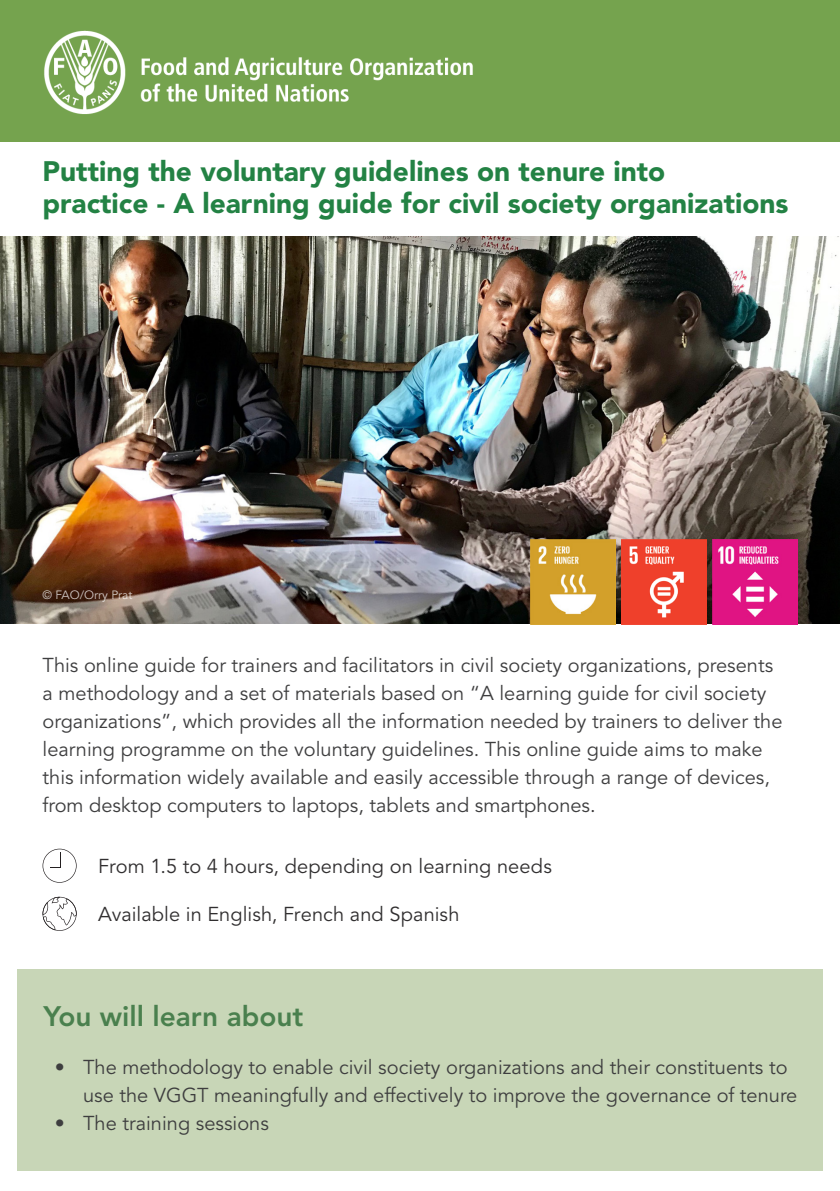
<style>
.page{position:relative;width:840px;height:1191px;background:#fff}
.page>*{position:absolute;margin:0;border:0;box-sizing:border-box;transform-origin:0 0}
.t1{font:900 28px "Avenir LT Std";color:#238244}
.t2{font:800 28px "Avenir LT Std";color:#4a804e}
._3_DESCRIPTION{font:20px/28px "Avenir LT Std";color:#3e3e3f}
._3_DESCRIPTION-2{font:20px "Avenir LT Std";letter-spacing:.005em;color:#312f30}
.t3{font:12px "Avenir LT Std";color:#fff}
.s1{color:#312f30}
</style>
<div class="page">
<div style="left:0;top:0;width:839px;height:142px;background:#75a34e"></div>
<div style="left:17px;top:969px;width:805px;height:202px;background:#c8d6b7"></div>
<img style="left:0;top:237px;width:839px;height:387px">
<img style="left:711px;top:540px;width:86px;height:84px">
<img style="left:621px;top:540px;width:85px;height:85px">
<img style="left:530px;top:540px;width:85px;height:85px">
<svg style="left:43px;top:848px;width:34px;height:34px"></svg>
<svg style="left:43px;top:897px;width:34px;height:34px"></svg>
<img style="left:44px;top:30px;width:429px;height:85px">
<p class="t1" style="left:43px;top:155px;width:624px">Putting the voluntary guidelines on tenure into</p>
<p class="t1" style="left:43px;top:187px;width:747px">practice - A learning guide for civil society organizations</p>
<p class="t3" style="left:43px;top:588px;width:91px">© FAO/Orry Prat</p>
<p class="_3_DESCRIPTION" style="left:43px;top:652px;width:741px">This online guide for trainers and facilitators in civil society organizations, presents a methodology and a set of materials based on “A learning guide for civil society organizations”, which provides all the information needed by trainers to deliver the learning programme on the voluntary guidelines. This online guide aims to make this information widely available and easily accessible through a range of devices, from desktop computers to laptops, tablets and smartphones<span class="s1">.</span></p>
<p class="_3_DESCRIPTION-2" style="left:98px;top:855px;width:455px">From 1.5 to 4 hours, depending on learning needs</p>
<p class="_3_DESCRIPTION-2" style="left:98px;top:903px;width:362px">Available in English, French and Spanish</p>
<p class="t2" style="left:43px;top:999px;width:261px">You will learn about</p>
<p class="_3_DESCRIPTION" style="left:83px;top:1054px;width:715px;text-indent:-28px">• The methodology to enable civil society organizations and their constituents to use the VGGT meaningfully and effectively to improve the governance of tenure</p>
<p class="_3_DESCRIPTION" style="left:55px;top:1110px;width:215px">• The training sessions</p>
</div>
